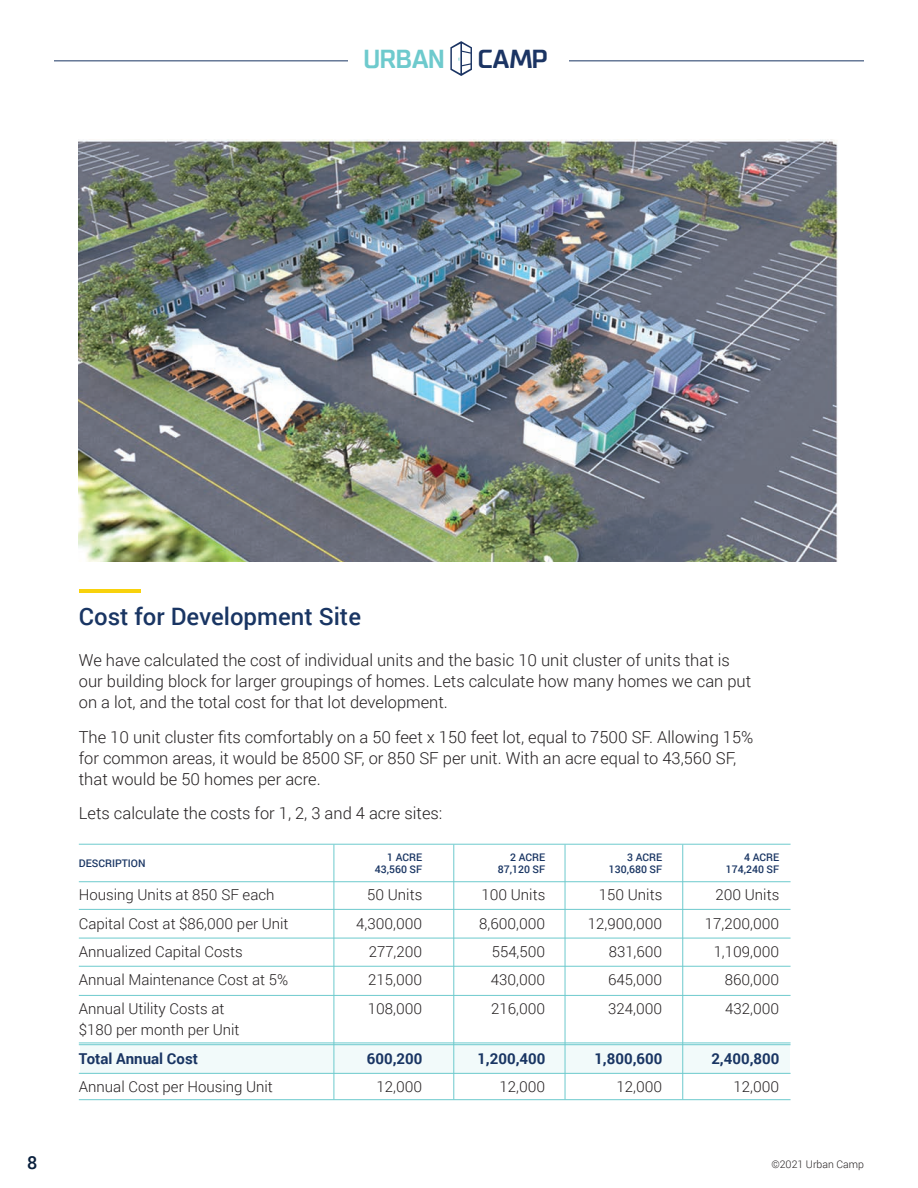
<style>
.page{position:relative;width:918px;height:1188px;background:#fff}
.page>*{position:absolute;margin:0;border:0;box-sizing:border-box;transform-origin:0 0}
.t1{font:700 26.1px "TT Supermolot";letter-spacing:-.02em;color:#6ecacd}
.t2{font:500 24px "Roboto";color:#193563}
.t3{font:500 18px "Roboto";color:#0a203d}
.t4{font:300 16.5px/21px "Roboto";color:#231f20}
.t5{font:300 15px "Roboto";color:#231f20}
.t6{font:700 15px "Roboto";color:#193563}
.t7{font:500 10.5px "Roboto";color:#193563}
.t8{font:300 10.5px "Roboto";color:#231f20}
.s1{color:#1b3463}
</style>
<div class="page">
<div style="left:80px;top:1044px;width:709px;height:30px;background:#f2fafa"></div>
<hr style="left:54px;top:61px;width:810px;height:1px;background:#193563">
<div style="left:349px;top:38px;width:220px;height:48px;background:#fff"></div>
<svg style="left:450px;top:41px;width:22px;height:35px"></svg>
<img style="left:79px;top:139px;width:759px;height:423px">
<hr style="left:79px;top:909px;width:712px;height:1px;background:#6dcacd">
<hr style="left:79px;top:881px;width:712px;height:1px;background:#6dcacd">
<hr style="left:79px;top:844px;width:712px;height:1px;background:#6dcacd">
<hr style="left:79px;top:938px;width:712px;height:1px;background:#6dcacd">
<hr style="left:79px;top:966px;width:712px;height:1px;background:#6dcacd">
<hr style="left:79px;top:995px;width:712px;height:1px;background:#6dcacd">
<hr style="left:79px;top:1043px;width:712px;height:1px;background:#6dcacd">
<hr style="left:79px;top:1044px;width:712px;height:1px;background:#6dcacd">
<hr style="left:79px;top:1073px;width:712px;height:1px;background:#6dcacd">
<hr style="left:79px;top:1099px;width:712px;height:1px;background:#6dcacd">
<hr style="left:79px;top:590px;width:61px;height:3px;background:#f8d20c">
<hr style="left:682px;top:845px;width:1px;height:254px;background:#6dcacd">
<hr style="left:565px;top:845px;width:1px;height:254px;background:#6dcacd">
<hr style="left:334px;top:845px;width:1px;height:254px;background:#6dcacd">
<hr style="left:454px;top:845px;width:1px;height:254px;background:#6dcacd">
<h1 class="t1" style="left:363px;top:42px;width:186px">URBAN <span class="s1">CAMP</span></h1>
<h2 class="t2" style="left:79px;top:599px;width:284px">Cost for Development Site</h2>
<p class="t4" style="left:79px;top:649px;width:674px">We have calculated the cost of individual units and the basic 10 unit cluster of units that is our building block for larger groupings of homes. Lets calculate how many homes we can put on a lot, and the total cost for that lot development.</p>
<p class="t4" style="left:79px;top:726px;width:676px">The 10 unit cluster fits comfortably on a 50 feet x 150 feet lot, equal to 7500 SF. Allowing 15% for common areas, it would be 8500 SF, or 850 SF per unit. With an acre equal to 43,560 SF, that would be 50 homes per acre.</p>
<p class="t4" style="left:79px;top:802px;width:365px">Lets calculate the costs for 1, 2, 3 and 4 acre sites:</p>
<p class="t7" style="left:79px;top:856px;width:68px">DESCRIPTION</p>
<p class="t7" style="left:387px;top:850px;width:37px">1 ACRE</p>
<p class="t7" style="left:510px;top:850px;width:37px">2 ACRE</p>
<p class="t7" style="left:627px;top:850px;width:37px">3 ACRE</p>
<p class="t7" style="left:744px;top:850px;width:37px">4 ACRE</p>
<p class="t7" style="left:375px;top:862px;width:49px">43,560 SF</p>
<p class="t7" style="left:498px;top:862px;width:49px">87,120 SF</p>
<p class="t7" style="left:609px;top:862px;width:55px">130,680 SF</p>
<p class="t7" style="left:726px;top:862px;width:55px">174,240 SF</p>
<p class="t5" style="left:79px;top:885px;width:197px">Housing Units at 850 SF each</p>
<p class="t5" style="left:367px;top:885px;width:57px">50 Units</p>
<p class="t5" style="left:481px;top:885px;width:65px">100 Units</p>
<p class="t5" style="left:599px;top:885px;width:65px">150 Units</p>
<p class="t5" style="left:715px;top:885px;width:65px">200 Units</p>
<p class="t5" style="left:79px;top:913px;width:211px">Capital Cost at $86,000 per Unit</p>
<p class="t5" style="left:356px;top:913px;width:68px">4,300,000</p>
<p class="t5" style="left:479px;top:913px;width:68px">8,600,000</p>
<p class="t5" style="left:588px;top:913px;width:76px">12,900,000</p>
<p class="t5" style="left:705px;top:913px;width:76px">17,200,000</p>
<p class="t5" style="left:79px;top:941px;width:166px">Annualized Capital Costs</p>
<p class="t5" style="left:369px;top:941px;width:55px">277,200</p>
<p class="t5" style="left:492px;top:941px;width:55px">554,500</p>
<p class="t5" style="left:609px;top:941px;width:55px">831,600</p>
<p class="t5" style="left:714px;top:941px;width:67px">1,109,000</p>
<p class="t5" style="left:79px;top:970px;width:211px">Annual Maintenance Cost at 5%</p>
<p class="t5" style="left:368px;top:970px;width:56px">215,000</p>
<p class="t5" style="left:491px;top:970px;width:56px">430,000</p>
<p class="t5" style="left:608px;top:970px;width:56px">645,000</p>
<p class="t5" style="left:725px;top:970px;width:56px">860,000</p>
<p class="t5" style="left:79px;top:998px;width:147px">Annual Utility Costs at</p>
<p class="t5" style="left:368px;top:998px;width:56px">108,000</p>
<p class="t5" style="left:491px;top:998px;width:56px">216,000</p>
<p class="t5" style="left:608px;top:998px;width:56px">324,000</p>
<p class="t5" style="left:725px;top:998px;width:56px">432,000</p>
<p class="t5" style="left:79px;top:1019px;width:162px">$180 per month per Unit</p>
<p class="t6" style="left:79px;top:1048px;width:121px">Total Annual Cost</p>
<p class="t6" style="left:367px;top:1048px;width:57px">600,200</p>
<p class="t6" style="left:477px;top:1048px;width:70px">1,200,400</p>
<p class="t6" style="left:594px;top:1048px;width:70px">1,800,600</p>
<p class="t6" style="left:711px;top:1048px;width:70px">2,400,800</p>
<p class="t5" style="left:79px;top:1076px;width:196px">Annual Cost per Housing Unit</p>
<p class="t5" style="left:377px;top:1076px;width:47px">12,000</p>
<p class="t5" style="left:500px;top:1076px;width:47px">12,000</p>
<p class="t5" style="left:617px;top:1076px;width:47px">12,000</p>
<p class="t5" style="left:734px;top:1076px;width:47px">12,000</p>
<p class="t3" style="left:27px;top:1150px;width:12px">8</p>
<p class="t8" style="left:771px;top:1157px;width:94px">©2021 Urban Camp</p>
</div>
